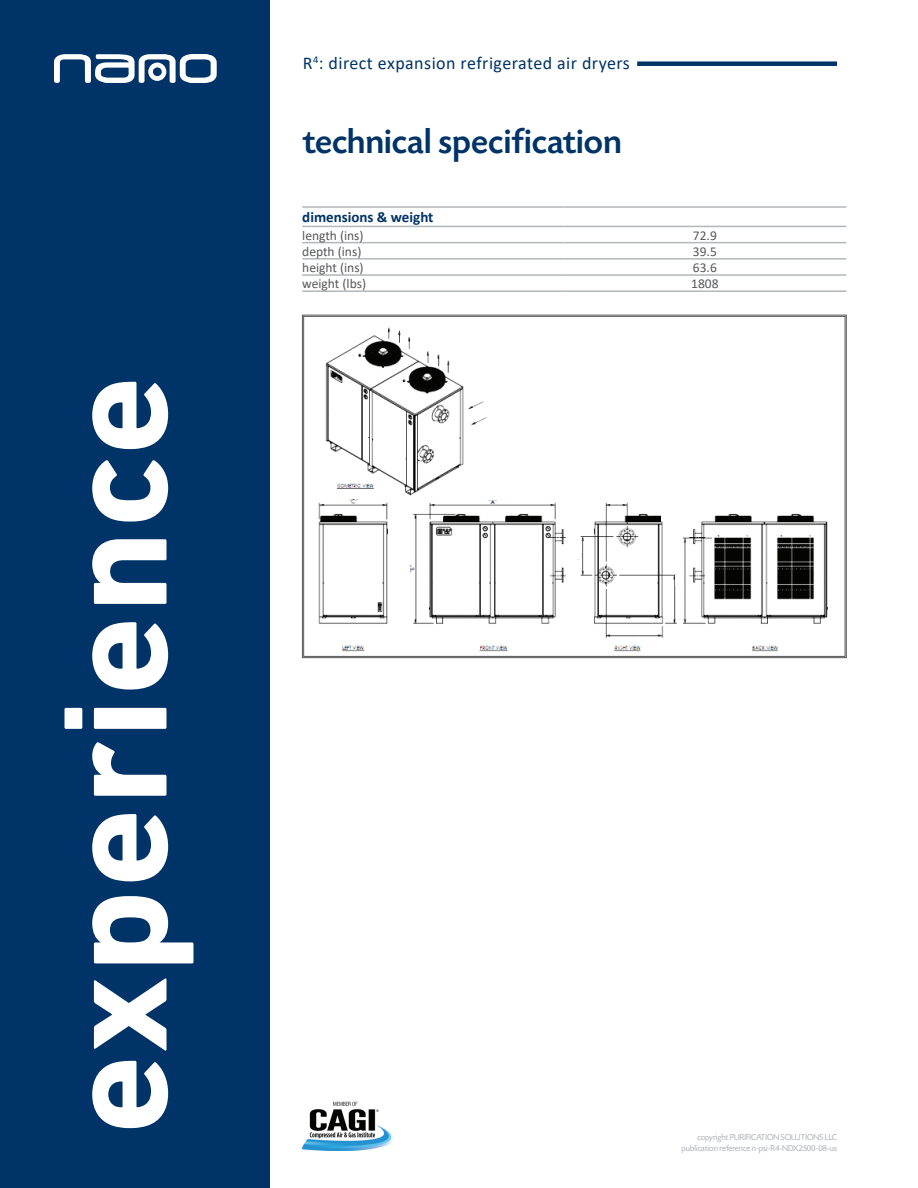
<style>
.page{position:relative;width:918px;height:1188px;background:#fff}
.page>*{position:absolute;margin:0;border:0;box-sizing:border-box;transform-origin:0 0}
.t1{font:700 150px "DIN Next LT Pro";letter-spacing:.02em;color:#fff}
.t2{font:500 36px "Today SHOP";letter-spacing:.025em;color:#003367}
.t3{font:18px "Calibri";letter-spacing:.025em;color:#003367}
.t4{font:700 15px "Calibri";color:#003367}
.t5{font:13.5px "Calibri";color:#57585a}
.t6{font:9px "Today SHOP";color:#b2b7bb}
</style>
<div class="page">
<svg style="left:302px;top:315px;width:545px;height:343px"></svg>
<div style="left:637px;top:61px;width:200px;height:5px;background:#003367"></div>
<hr style="left:302px;top:206px;width:261px;height:2px;background:#b2b7bb">
<hr style="left:563px;top:206px;width:283px;height:2px;background:#b2b7bb">
<hr style="left:302px;top:226px;width:261px;height:1px;background:#b2b7bb">
<hr style="left:563px;top:226px;width:283px;height:1px;background:#b2b7bb">
<hr style="left:302px;top:242px;width:261px;height:1px;background:#b2b7bb">
<hr style="left:563px;top:242px;width:283px;height:1px;background:#b2b7bb">
<hr style="left:302px;top:258px;width:261px;height:2px;background:#b2b7bb">
<hr style="left:563px;top:258px;width:283px;height:2px;background:#b2b7bb">
<hr style="left:302px;top:274px;width:261px;height:2px;background:#b2b7bb">
<hr style="left:563px;top:274px;width:283px;height:2px;background:#b2b7bb">
<hr style="left:302px;top:290px;width:261px;height:2px;background:#b2b7bb">
<hr style="left:563px;top:290px;width:283px;height:2px;background:#b2b7bb">
<div style="left:0;top:0;width:270px;height:1188px;background:#003367"></div>
<svg style="left:54px;top:54px;width:163px;height:29px"></svg>
<img style="left:302px;top:1101px;width:91px;height:49px">
<div style="left:629px;top:627px;width:10px;height:7px;background:#fff"></div>
<div style="left:610px;top:497px;width:11px;height:7px;background:#fff"></div>
<div style="left:570px;top:552px;width:11px;height:7px;background:#fff"></div>
<div style="left:663px;top:591px;width:11px;height:12px;background:#fff"></div>
<div style="left:676px;top:576px;width:8px;height:10px;background:#fff"></div>
<p class="t1" style="left:28px;top:1134px;width:760px;rotate:-90deg">experience</p>
<p class="t3" style="left:303px;top:50px;width:329px">R<sup>4</sup>: direct expansion refrigerated air dryers</p>
<p class="t2" style="left:303px;top:123px;width:320px">technical specification</p>
<p class="t4" style="left:302px;top:207px;width:133px">dimensions &amp; weight</p>
<p class="t5" style="left:302px;top:226px;width:63px">length (ins)</p>
<p class="t5" style="left:693px;top:226px;width:25px">72.9</p>
<p class="t5" style="left:302px;top:242px;width:61px">depth (ins)</p>
<p class="t5" style="left:693px;top:242px;width:25px">39.5</p>
<p class="t5" style="left:302px;top:258px;width:63px">height (ins)</p>
<p class="t5" style="left:693px;top:258px;width:25px">63.6</p>
<p class="t5" style="left:302px;top:274px;width:65px">weight (lbs)</p>
<p class="t5" style="left:691px;top:274px;width:29px">1808</p>
<p class="t6" style="left:697px;top:1133px;width:141px">copyright PURIFICATION SOLUTIONS LLC</p>
<p class="t6" style="left:682px;top:1144px;width:157px">publication reference n-psi-R4-NDX2500-08-us</p>
</div>
